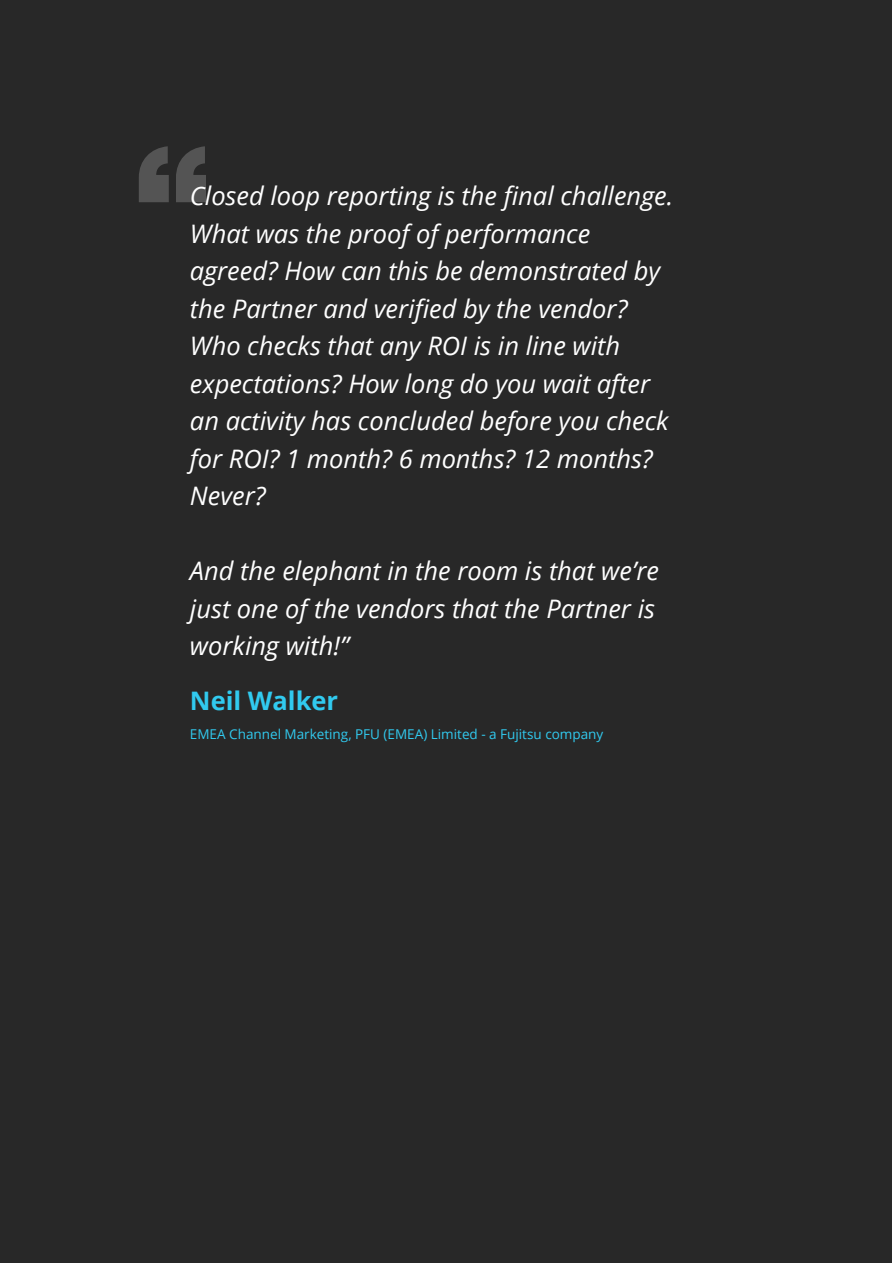
<style>
.page{position:relative;width:893px;height:1263px;background:#fff}
.page>*{position:absolute;margin:0;border:0;box-sizing:border-box;transform-origin:0 0}
.t1{font:900 150px "Mont";color:#fff}
.t2{font:italic 25.5px/37.5px "Open Sans";color:#fff}
.t3{font:700 25.5px "Open Sans";color:#31caef}
.t4{font:13.5px "Open Sans";color:#31caef}
</style>
<div class="page">
<div style="left:1px;top:0;width:891px;height:1262px;background:#282828"></div>
<h1 class="t1" style="left:133px;top:110px;width:81px">“</h1>
<p class="t2" style="left:190px;top:176px;width:485px">Closed loop reporting is the final challenge.<br>What was the proof of performance agreed? How can this be demonstrated by the Partner and verified by the vendor?<br>Who checks that any ROI is in line with expectations? How long do you wait after an activity has concluded before you check for ROI? 1 month? 6 months? 12 months?<br>Never?</p>
<p class="t2" style="left:190px;top:551px;width:471px">And the elephant in the room is that we’re just one of the vendors that the Partner is working with!”</p>
<p class="t3" style="left:190px;top:683px;width:150px">Neil Walker</p>
<p class="t4" style="left:190px;top:725px;width:415px">EMEA Channel Marketing, PFU (EMEA) Limited - a Fujitsu company</p>
</div>
